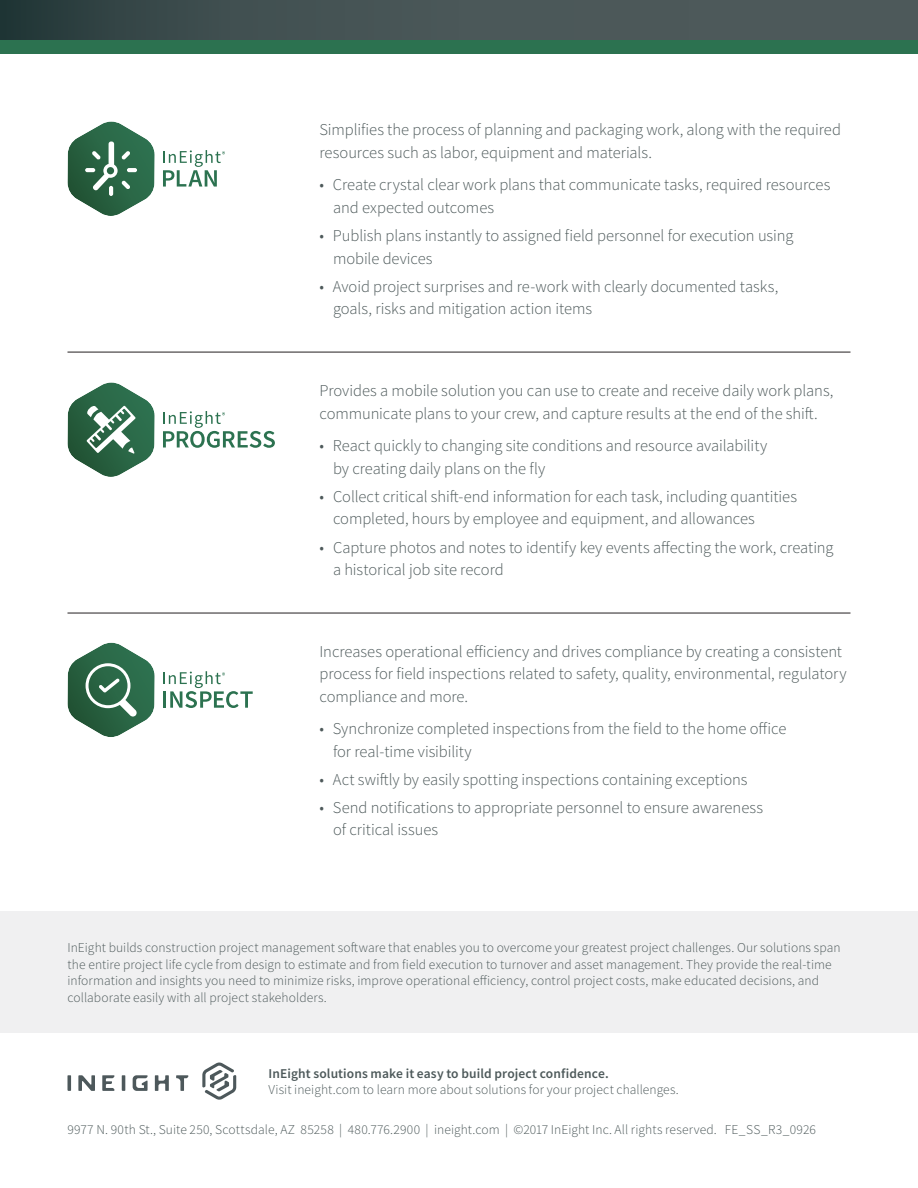
<style>
.page{position:relative;width:918px;height:1188px;background:#fff}
.page>*{position:absolute;margin:0;border:0;box-sizing:border-box;transform-origin:0 0}
.t1{font:300 16.5px/22.5px "Source Sans Pro";letter-spacing:-.005em;color:#4d595a}
.t2{font:300 13.5px/16.5px "Source Sans Pro";letter-spacing:.005em;color:#4d595a}
.t3{font:600 13.5px "Source Sans Pro";letter-spacing:.01em;color:#4d595a}
</style>
<div class="page">
<img style="left:0;top:0;width:918px;height:40px">
<div style="left:0;top:40px;width:918px;height:14px;background:#2c7250"></div>
<img style="left:68px;top:643px;width:87px;height:94px">
<svg style="left:86px;top:663px;width:51px;height:54px"></svg>
<svg style="left:163px;top:671px;width:90px;height:37px"></svg>
<img style="left:68px;top:122px;width:87px;height:94px">
<hr style="left:127px;top:168px;width:10px;height:4px;background:#fff;border-radius:2px">
<hr style="left:85px;top:168px;width:10px;height:4px;background:#fff;border-radius:2px">
<svg style="left:109px;top:186px;width:4px;height:10px"></svg>
<svg style="left:92px;top:142px;width:38px;height:49px"></svg>
<svg style="left:163px;top:150px;width:62px;height:37px"></svg>
<img style="left:68px;top:382px;width:87px;height:95px">
<svg style="left:86px;top:404px;width:50px;height:50px"></svg>
<svg style="left:163px;top:411px;width:112px;height:37px"></svg>
<hr style="left:68px;top:613px;width:783px;height:1px;background:#231f20">
<hr style="left:68px;top:352px;width:783px;height:1px;background:#231f20">
<div style="left:0;top:911px;width:918px;height:122px;background:#f0f0f1"></div>
<svg style="left:102px;top:1075px;width:12px;height:16px"></svg>
<svg style="left:133px;top:1075px;width:15px;height:16px"></svg>
<svg style="left:155px;top:1075px;width:14px;height:16px"></svg>
<svg style="left:176px;top:1075px;width:12px;height:16px"></svg>
<hr style="left:122px;top:1075px;width:3px;height:16px;background:#4d585b">
<hr style="left:68px;top:1075px;width:3px;height:16px;background:#4d585b">
<svg style="left:78px;top:1075px;width:17px;height:16px"></svg>
<svg style="left:202px;top:1063px;width:34px;height:37px"></svg>
<p class="t1" style="left:320px;top:120px;width:523px">Simplifies the process of planning and packaging work, along with the required resources such as labor, equipment and materials.</p>
<p class="t1" style="left:333px;top:175px;width:499px;text-indent:-14px">• Create crystal clear work plans that communicate tasks, required resources and expected outcomes</p>
<p class="t1" style="left:333px;top:226px;width:462px;text-indent:-14px">• Publish plans instantly to assigned field personnel for execution using mobile devices</p>
<p class="t1" style="left:333px;top:276px;width:447px;text-indent:-14px">• Avoid project surprises and re-work with clearly documented tasks, goals, risks and mitigation action items</p>
<p class="t1" style="left:320px;top:381px;width:516px">Provides a mobile solution you can use to create and receive daily work plans, communicate plans to your crew, and capture results at the end of the shift.</p>
<p class="t1" style="left:333px;top:436px;width:436px;text-indent:-14px">• React quickly to changing site conditions and resource availability by creating daily plans on the fly</p>
<p class="t1" style="left:333px;top:487px;width:466px;text-indent:-14px">• Collect critical shift-end information for each task, including quantities completed, hours by employee and equipment, and allowances</p>
<p class="t1" style="left:333px;top:537px;width:502px;text-indent:-14px">• Capture photos and notes to identify key events affecting the work, creating a historical job site record</p>
<p class="t1" style="left:320px;top:641px;width:529px">Increases operational efficiency and drives compliance by creating a consistent process for field inspections related to safety, quality, environmental, regulatory compliance and more.</p>
<p class="t1" style="left:333px;top:719px;width:455px;text-indent:-14px">• Synchronize completed inspections from the field to the home office for real-time visibility</p>
<p class="t1" style="left:320px;top:769px;width:430px">• Act swiftly by easily spotting inspections containing exceptions</p>
<p class="t1" style="left:333px;top:797px;width:432px;text-indent:-14px">• Send notifications to appropriate personnel to ensure awareness of critical issues</p>
<p class="t2" style="left:68px;top:941px;width:775px">InEight builds construction project management software that enables you to overcome your greatest project challenges. Our solutions span the entire project life cycle from design to estimate and from field execution to turnover and asset management. They provide the real-time information and insights you need to minimize risks, improve operational efficiency, control project costs, make educated decisions, and collaborate easily with all project stakeholders.</p>
<p class="t3" style="left:269px;top:1068px;width:342px">InEight solutions make it easy to build project confidence.</p>
<p class="t2" style="left:269px;top:1083px;width:412px">Visit ineight.com to learn more about solutions for your project challenges.</p>
<p class="t2" style="left:68px;top:1122px;width:750px">9977 N. 90th St., Suite 250, Scottsdale, AZ 85258 | 480.776.2900 | ineight.com | ©2017 InEight Inc. All rights reserved. FE_SS_R3_0926</p>
</div>
